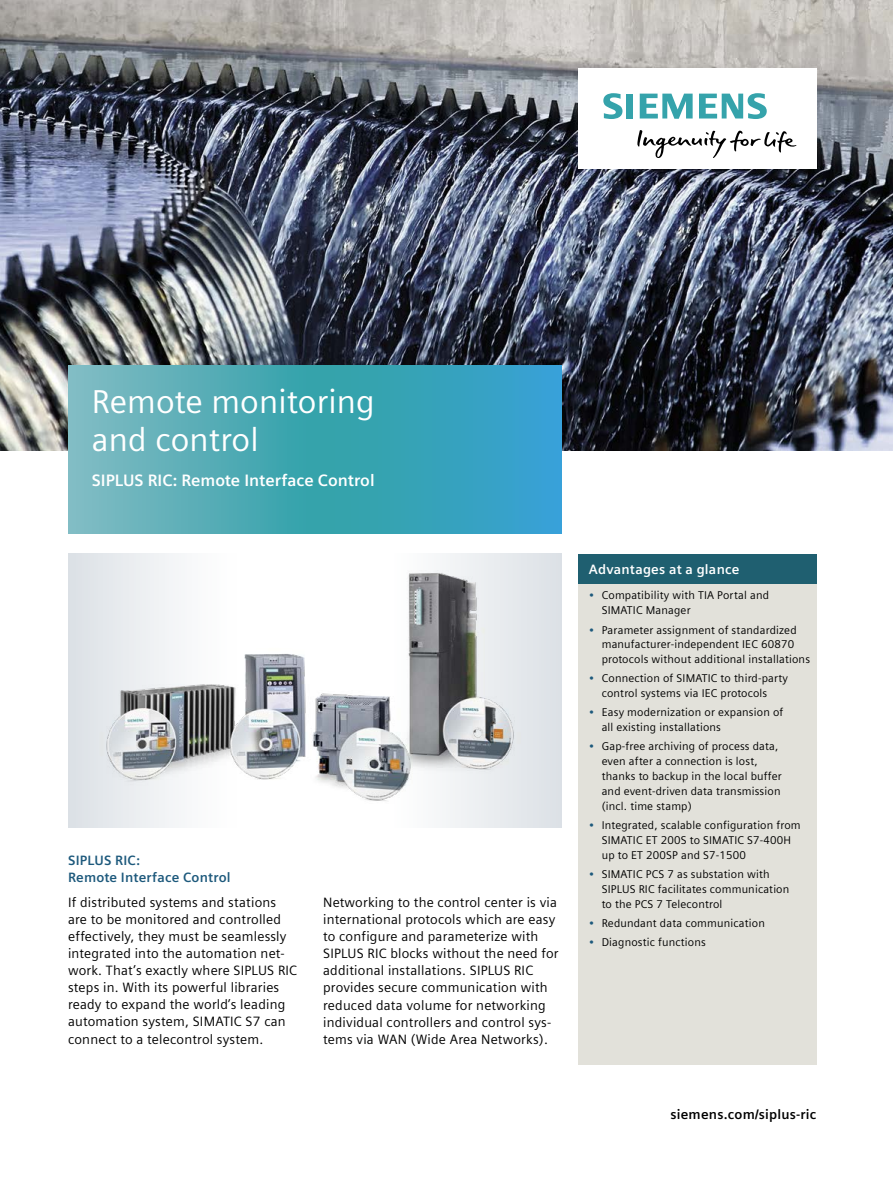
<style>
.page{position:relative;width:893px;height:1191px;background:#fff}
.page>*{position:absolute;margin:0;border:0;box-sizing:border-box;transform-origin:0 0}
.t1{font:33px/38.2px "Siemens Sans Global";letter-spacing:.005em;color:#fff}
.t2{font:700 16.5px "Siemens Sans Global";color:#fff}
.t3{font:13.5px/17px "Siemens Sans Global";letter-spacing:.015em;color:#000}
.t4{font:700 13.5px/17px "Siemens Sans Global";letter-spacing:.015em;color:#1d597c}
.t5{font:700 13.5px "Siemens Sans Global";letter-spacing:.015em;color:#000}
.t6{font:700 13.5px "Siemens Sans Global";letter-spacing:.015em;color:#fff}
.t7{font:11.25px/14.9px "Siemens Sans Global";letter-spacing:.015em;color:#000}
.s1{color:#1d597c}
</style>
<div class="page">
<div style="left:578px;top:554px;width:238px;height:511px;background:#e2e1da"></div>
<svg style="left:68px;top:554px;width:493px;height:274px"></svg>
<img style="left:90px;top:554px;width:447px;height:263px">
<img style="left:0;top:0;width:893px;height:451px">
<div style="left:578px;top:68px;width:238px;height:101px;background:#fff"></div>
<svg style="left:637px;top:130px;width:159px;height:28px"></svg>
<svg style="left:603px;top:93px;width:30px;height:26px"></svg>
<svg style="left:640px;top:94px;width:53px;height:25px"></svg>
<svg style="left:699px;top:93px;width:68px;height:26px"></svg>
<svg style="left:68px;top:365px;width:493px;height:168px;background:#48a8ba"></svg>
<div style="left:578px;top:554px;width:238px;height:29px;background:#1f5f70"></div>
<h1 class="t1" style="left:92px;top:384px;width:284px">Remote monitoring and control</h1>
<h2 class="t2" style="left:92px;top:470px;width:284px">SIPLUS RIC: Remote Interface Control</h2>
<p class="t4" style="left:68px;top:851px;width:164px">SIPLUS RIC:<br>Remote Interface Control</p>
<p class="t3" style="left:68px;top:894px;width:231px">If distributed systems and stations are to be monitored and controlled effectively, they must be seamlessly integrated into the automation net&shy;work. That’s exactly where SIPLUS RIC steps in. With its powerful libraries ready to expand the world’s leading automation system, SIMATIC S7 can connect to a telecontrol system.</p>
<p class="t3" style="left:323px;top:894px;width:237px">Networking to the control center is via international protocols which are easy to configure and parameterize with SIPLUS RIC blocks without the need for additional installations. SIPLUS RIC provides secure communication with reduced data volume for networking individual controllers and control sys&shy;tems via WAN (Wide Area Networks).</p>
<p class="t6" style="left:589px;top:561px;width:152px">Advantages at a glance</p>
<p class="t7" style="left:602px;top:588px;width:169px;text-indent:-13px"><span class="s1">•</span> Compatibility with TIA Portal and<br>SIMATIC Manager</p>
<p class="t7" style="left:602px;top:622px;width:210px;text-indent:-13px"><span class="s1">•</span> Parameter assignment of standardized manufacturer-independent IEC 60870 protocols without additional installations</p>
<p class="t7" style="left:602px;top:671px;width:188px;text-indent:-13px"><span class="s1">•</span> Connection of SIMATIC to third-party control systems via IEC protocols</p>
<p class="t7" style="left:602px;top:705px;width:183px;text-indent:-13px"><span class="s1">•</span> Easy modernization or expansion of all existing installations</p>
<p class="t7" style="left:602px;top:739px;width:182px;text-indent:-13px"><span class="s1">•</span> Gap-free archiving of process data, even after a connection is lost, thanks to backup in the local buffer and event-driven data transmission (incl. time stamp)</p>
<p class="t7" style="left:602px;top:818px;width:201px;text-indent:-13px"><span class="s1">•</span> Integrated, scalable configuration from<br>SIMATIC ET 200S to SIMATIC S7-400H up to ET 200SP and S7-1500</p>
<p class="t7" style="left:602px;top:867px;width:189px;text-indent:-13px"><span class="s1">•</span> SIMATIC PCS 7 as substation with<br>SIPLUS RIC facilitates communication to the PCS 7 Telecontrol</p>
<p class="t7" style="left:589px;top:916px;width:177px"><span class="s1">•</span> Redundant data communication</p>
<p class="t7" style="left:589px;top:935px;width:118px"><span class="s1">•</span> Diagnostic functions</p>
<p class="t5" style="left:670px;top:1106px;width:147px">siemens.com/siplus-ric</p>
</div>
